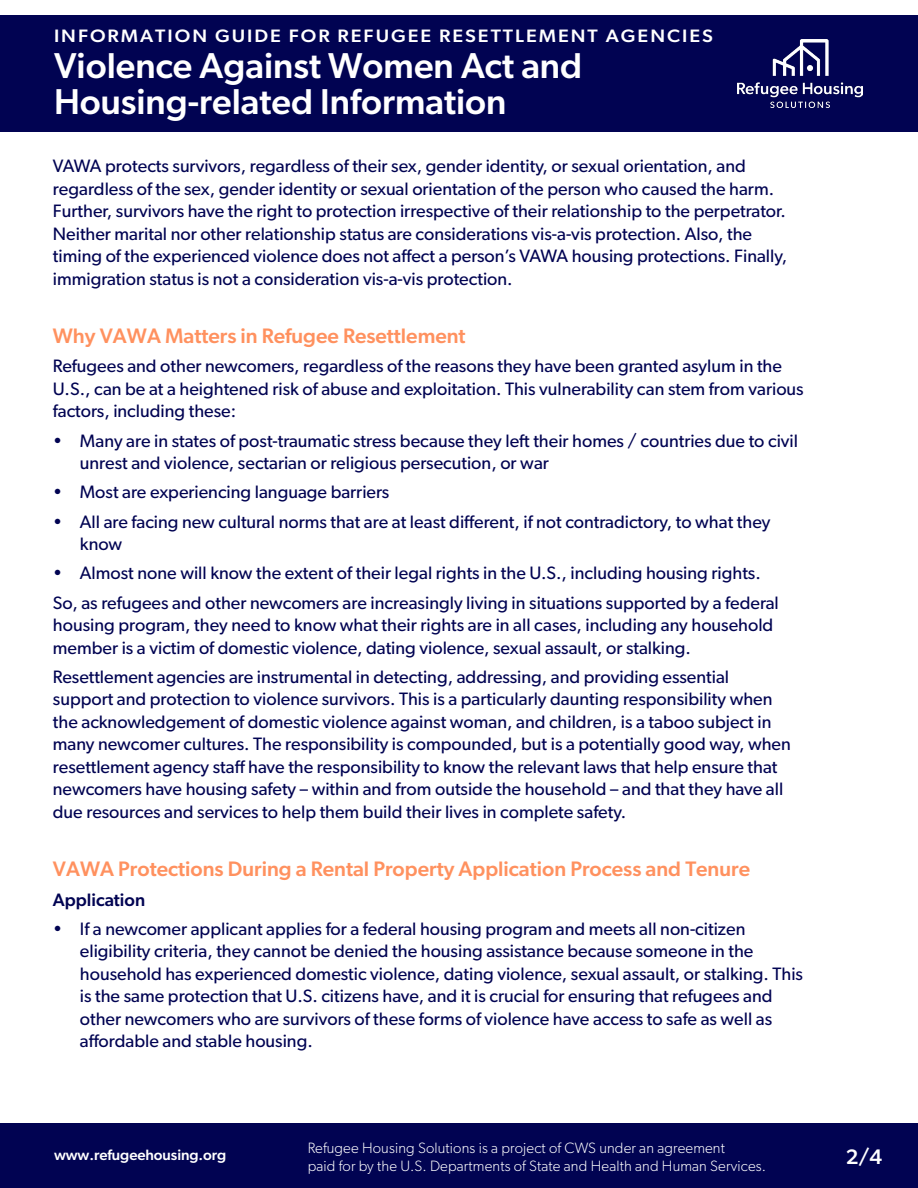
<style>
.page{position:relative;width:918px;height:1188px;background:#fff}
.page>*{position:absolute;margin:0;border:0;box-sizing:border-box;transform-origin:0 0}
.t1{font:500 36px/36px "Gibson";color:#fff}
.t2{font:500 21px "Gibson";color:#ff915f}
.t3{font:500 21px "Gibson";color:#fff}
.t4{font:18px/22.5px "Gibson";color:#010352}
.t5{font:500 18px "Gibson";letter-spacing:.1em;color:#fff;scale:1.1 1}
.t6{font:500 18px "Gibson";color:#010352}
.t7{font:300 15px "Gibson";letter-spacing:.01em;color:#fff}
.t8{font:500 15px "Gibson";letter-spacing:-.005em;color:#fff}
</style>
<div class="page">
<div style="left:0;top:15px;width:918px;height:117px;background:#010352"></div>
<div style="left:0;top:1123px;width:918px;height:65px;background:#010352"></div>
<img style="left:738px;top:39px;width:125px;height:69px">
<p class="t5" style="left:54px;top:25px;width:600px">INFORMATION GUIDE FOR REFUGEE RESETTLEMENT AGENCIES</p>
<p class="t1" style="left:54px;top:47px;width:530px">Violence Against Women Act and<br>Housing-related Information</p>
<p class="t4" style="left:53px;top:154px;width:736px">VAWA protects survivors, regardless of their sex, gender identity, or sexual orientation, and regardless of the sex, gender identity or sexual orientation of the person who caused the harm.<br>Further, survivors have the right to protection irrespective of their relationship to the perpetrator.<br>Neither marital nor other relationship status are considerations vis-a-vis protection. Also, the timing of the experienced violence does not affect a person’s VAWA housing protections. Finally, immigration status is not a consideration vis-a-vis protection.</p>
<p class="t2" style="left:53px;top:323px;width:414px">Why VAWA Matters in Refugee Resettlement</p>
<p class="t4" style="left:53px;top:355px;width:752px">Refugees and other newcomers, regardless of the reasons they have been granted asylum in the<br>U.S., can be at a heightened risk of abuse and exploitation. This vulnerability can stem from various factors, including these:</p>
<p class="t4" style="left:80px;top:429px;width:720px;text-indent:-27px">• Many are in states of post-traumatic stress because they left their homes / countries due to civil unrest and violence, sectarian or religious persecution, or war</p>
<p class="t4" style="left:53px;top:481px;width:338px">• Most are experiencing language barriers</p>
<p class="t4" style="left:80px;top:510px;width:692px;text-indent:-27px">• All are facing new cultural norms that are at least different, if not contradictory, to what they know</p>
<p class="t4" style="left:53px;top:562px;width:709px">• Almost none will know the extent of their legal rights in the U.S., including housing rights.</p>
<p class="t4" style="left:53px;top:591px;width:727px">So, as refugees and other newcomers are increasingly living in situations supported by a federal housing program, they need to know what their rights are in all cases, including any household member is a victim of domestic violence, dating violence, sexual assault, or stalking.</p>
<p class="t4" style="left:53px;top:665px;width:739px">Resettlement agencies are instrumental in detecting, addressing, and providing essential support and protection to violence survivors. This is a particularly daunting responsibility when the acknowledgement of domestic violence against woman, and children, is a taboo subject in many newcomer cultures. The responsibility is compounded, but is a potentially good way, when resettlement agency staff have the responsibility to know the relevant laws that help ensure that newcomers have housing safety – within and from outside the household – and that they have all due resources and services to help them build their lives in complete safety.</p>
<p class="t2" style="left:53px;top:856px;width:699px">VAWA Protections During a Rental Property Application Process and Tenure</p>
<p class="t6" style="left:53px;top:889px;width:94px">Application</p>
<p class="t4" style="left:80px;top:917px;width:725px;text-indent:-27px">• If a newcomer applicant applies for a federal housing program and meets all non-citizen eligibility criteria, they cannot be denied the housing assistance because someone in the household has experienced domestic violence, dating violence, sexual assault, or stalking. This is the same protection that U.S. citizens have, and it is crucial for ensuring that refugees and other newcomers who are survivors of these forms of violence have access to safe as well as affordable and stable housing.</p>
<p class="t7" style="left:308px;top:1138px;width:419px">Refugee Housing Solutions is a project of CWS under an agreement</p>
<p class="t7" style="left:308px;top:1156px;width:460px">paid for by the U.S. Departments of State and Health and Human Services.</p>
<p class="t8" style="left:54px;top:1145px;width:174px">www.refugeehousing.org</p>
<p class="t3" style="left:846px;top:1144px;width:38px">2/4</p>
</div>
